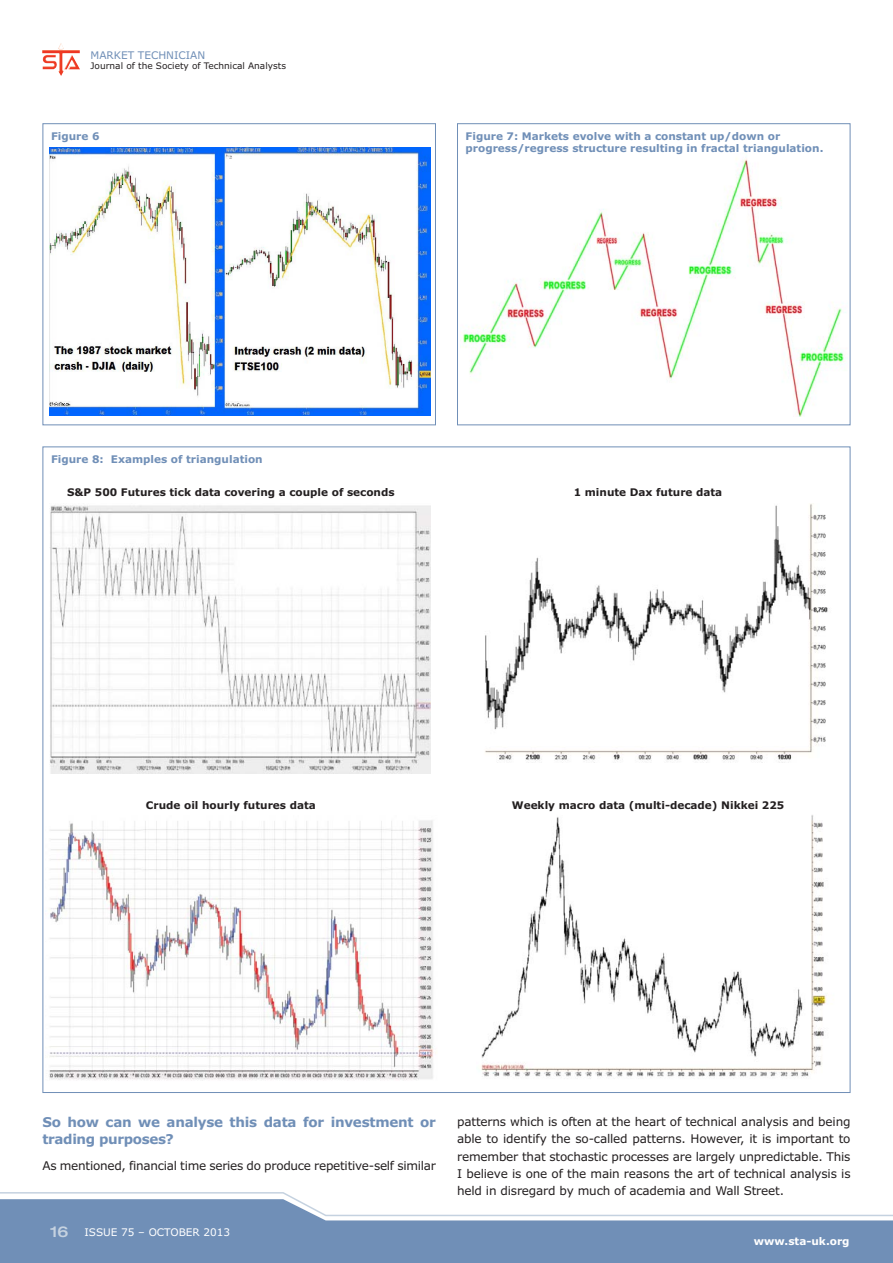
<style>
.page{position:relative;width:893px;height:1263px;background:#fff}
.page>*{position:absolute;margin:0;border:0;box-sizing:border-box;transform-origin:0 0}
.t1{font:700 13.5px/17.2px "Verdana";letter-spacing:-.02em;color:#708fb7}
.t2{font:12px/17.2px "Verdana";letter-spacing:-.02em;color:#231f20;text-align:justify}
.t3{font:700 10.5px/12.6px "Verdana";color:#708fb7}
.t4{font:700 10.5px "Verdana";color:#231f20}
.t5{font:10.5px "Verdana";color:#fff}
.t6{font:10.5px "Verdana";color:#708fb7}
.t7{font:700 10.5px "Verdana";color:#fff}
.t8{font:9px "Verdana";color:#231f20}
.s1{font-family:"Helvetica Neue";font-weight:500;font-stretch:expanded;font-size:15px;color:#c5d2e0}
</style>
<div class="page">
<div style="left:0;top:1217px;width:893px;height:46px;background:#708fb7"></div>
<svg style="left:0;top:1192px;width:893px;height:25px"></svg>
<img style="left:42px;top:43px;width:38px;height:33px">
<div style="left:43px;top:123px;width:393px;height:302px;border:1px solid #708fb7"></div>
<img style="left:49px;top:147px;width:381px;height:268px">
<div style="left:457px;top:123px;width:393px;height:302px;border:1px solid #708fb7"></div>
<img style="left:460px;top:158px;width:386px;height:259px">
<img style="left:50px;top:505px;width:381px;height:269px">
<img style="left:485px;top:504px;width:343px;height:258px">
<img style="left:49px;top:820px;width:385px;height:261px">
<img style="left:481px;top:815px;width:346px;height:264px">
<p class="t6" style="left:91px;top:51px;width:116px">MARKET TECHNICIAN</p>
<p class="t8" style="left:91px;top:62px;width:197px">Journal of the Society of Technical Analysts</p>
<p class="t3" style="left:51px;top:131px;width:50px">Figure 6</p>
<p class="t3" style="left:466px;top:131px;width:359px">Figure 7: Markets evolve with a constant up/down or progress/regress structure resulting in fractal triangulation.</p>
<p class="t3" style="left:51px;top:454px;width:213px">Figure 8: Examples of triangulation</p>
<p class="t4" style="left:67px;top:488px;width:329px">S&amp;P 500 Futures tick data covering a couple of seconds</p>
<p class="t4" style="left:574px;top:488px;width:150px">1 minute Dax future data</p>
<p class="t4" style="left:146px;top:800px;width:171px">Crude oil hourly futures data</p>
<p class="t4" style="left:512px;top:800px;width:274px">Weekly macro data (multi-decade) Nikkei 225</p>
<p class="t1" style="left:43px;top:1115px;width:395px">So how can we analyse this data for investment or trading purposes?</p>
<p class="t2" style="left:43px;top:1158px;width:395px">As mentioned, financial time series do produce repetitive-self similar</p>
<p class="t5" style="left:50px;top:1227px;width:182px"><span class="s1">16</span> ISSUE 75 – OCTOBER 2013</p>
<p class="t2" style="left:457px;top:1114px;width:395px">patterns which is often at the heart of technical analysis and being able to identify the so-called patterns. However, it is important to remember that stochastic processes are largely unpredictable. This I believe is one of the main reasons the art of technical analysis is held in disregard by much of academia and Wall Street.</p>
<p class="t7" style="left:754px;top:1236px;width:97px">www.sta-uk.org</p>
</div>
